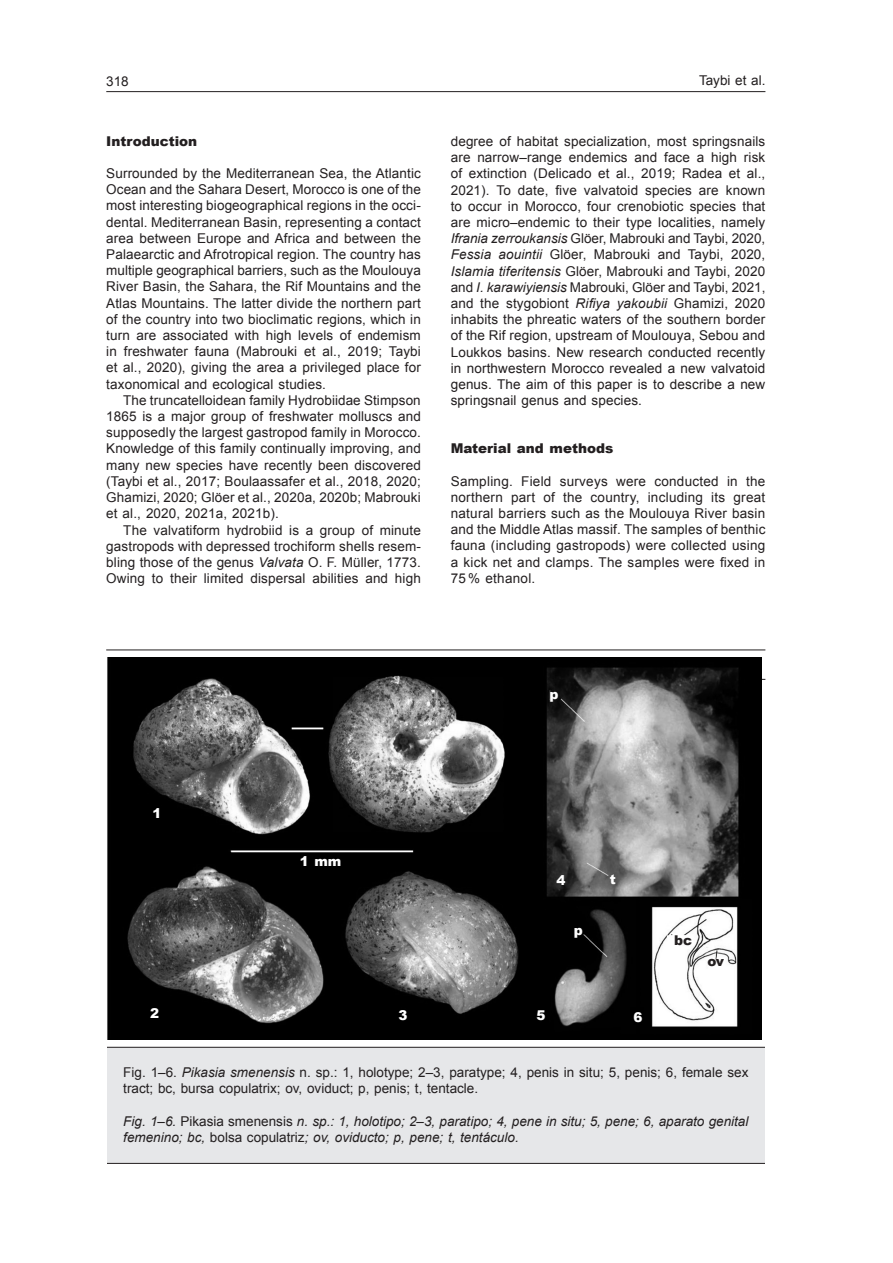
<style>
.page{position:relative;width:893px;height:1263px;background:#fff}
.page>*{position:absolute;margin:0;border:0;box-sizing:border-box;transform-origin:0 0}
.Normal_ult_ang{font:13.5px/16.2px "Arial";letter-spacing:.01em;color:#231f20;text-align:justify}
.Normal_1º_ang{font:13.5px/16.2px "Arial";letter-spacing:.015em;color:#231f20;text-align:justify}
.Normal_ang{font:13.5px/16.2px "Arial";letter-spacing:.005em;color:#231f20;text-align:justify}
.Peu_2_esp{font:italic 13.5px/16.2px "Arial";color:#231f20}
.Peu_1_ang{font:13.5px/16.2px "Arial";color:#231f20}
.Subtítol_1{font:900 13.5px "Arial";color:#231f20}
.Figures-blanc{font:900 13.5px "Arial";color:#fff}
.Figures-blanc-2{font:900 13.5px "Arial";color:#231f20}
.s1{font-style:italic}
.s2{color:#211d1e}
.s3{font-style:normal}
</style>
<div class="page">
<hr style="left:106px;top:91px;width:659px;height:1px;background:#231f20">
<div style="left:81px;top:1047px;width:724px;height:116px;background:#e6e7e9"></div>
<div style="left:80px;top:1047px;width:726px;height:117px;border:1px solid #231f20"></div>
<div style="left:45px;top:1009px;width:61px;height:170px;background:#fff"></div>
<div style="left:765px;top:1023px;width:71px;height:178px;background:#fff"></div>
<hr style="left:106px;top:679px;width:659px;height:1px;background:#231f20">
<img style="left:106px;top:657px;width:656px;height:383px">
<hr style="left:106px;top:649px;width:659px;height:1px;background:#231f20">
<p class="Normal_ult_ang" style="left:106px;top:73px;width:24px">318</p>
<p class="Normal_ult_ang" style="left:699px;top:73px;width:68px">Taybi et al.</p>
<p class="Subtítol_1" style="left:106px;top:131px;width:92px">Introduction</p>
<p class="Normal_1º_ang" style="left:106px;top:165px;width:316px">Surrounded by the Mediterranean Sea, the Atlantic Ocean and the Sahara Desert, Morocco is one of the most interesting biogeographical regions in the occi&shy;dental. Mediterranean Basin, representing a contact area between Europe and Africa and between the Palaearctic and Afrotropical region. The country has multiple geographical barriers, such as the Moulouya River Basin, the Sahara, the Rif Mountains and the Atlas Mountains. The latter divide the northern part of the country into two bioclimatic regions, which in turn are associated with high levels of endemism in freshwater fauna (Mabrouki et al., 2019; Taybi et al., 2020), giving the area a privileged place for taxonomical and ecological studies.</p>
<p class="Normal_ang" style="left:106px;top:392px;width:316px;text-indent:17px">The truncatelloidean family Hydrobiidae Stimpson 1865 is a major group of freshwater molluscs and supposedly the largest gastropod family in Morocco.<br>Knowledge of this family continually improving, and many new species have recently been discovered (Taybi et al., 2017; Boulaassafer et al., 2018, 2020; Ghamizi, 2020; Glöer et al., 2020a, 2020b; Mabrouki et al., 2020, 2021a, 2021b).</p>
<p class="Normal_ult_ang" style="left:106px;top:522px;width:316px;text-indent:17px">The valvatiform hydrobiid is a group of minute gastropods with depressed trochiform shells resem&shy;bling those of the genus <span class="s1">Valvata</span> O. F. Müller, 1773.<br>Owing to their limited dispersal abilities and high</p>
<p class="Normal_ult_ang" style="left:451px;top:133px;width:316px">degree of habitat specialization, most springsnails are narrow–range endemics and face a high risk of extinction (Delicado et al., 2019; Radea et al., 2021). To date, five valvatoid species are known to occur in Morocco, four crenobiotic species that are micro–endemic to their type localities, namely <span class="s1">Ifrania zerroukansis</span> Glöer, Mabrouki and Taybi, 2020, <span class="s1">Fessia aouintii</span> Glöer, Mabrouki and Taybi, 2020, <span class="s1">Islamia tiferitensis</span> Glöer, Mabrouki and Taybi, 2020 and <span class="s1">I. karawiyiensis</span> Mabrouki, Glöer and Taybi, 2021, and the stygobiont <span class="s1">Rifiya yakoubii</span> Ghamizi, 2020 inhabits the phreatic waters of the southern border of the Rif region, upstream of Moulouya, Sebou and Loukkos basins. New <span class="s2">research conducted recently in northwestern Morocco revealed a new valvatoid genus. The aim of this paper is to describe a new springsnail genus and species.</span></p>
<p class="Subtítol_1" style="left:451px;top:439px;width:164px">Material and methods</p>
<p class="Normal_1º_ang" style="left:451px;top:473px;width:316px">Sampling. Field surveys were conducted in the northern part of the country, including its great natural barriers such as the Moulouya River basin and the Middle Atlas massif. The samples of benthic fauna (including gastropods) were collected using a kick net and clamps. The samples were fixed in 75 % ethanol.</p>
<p class="Figures-blanc" style="left:550px;top:685px;width:11px">p</p>
<p class="Figures-blanc" style="left:153px;top:804px;width:11px">1</p>
<p class="Figures-blanc" style="left:300px;top:851px;width:43px">1 mm</p>
<p class="Figures-blanc" style="left:150px;top:1004px;width:11px">2</p>
<p class="Figures-blanc" style="left:399px;top:1005px;width:11px">3</p>
<p class="Figures-blanc" style="left:556px;top:870px;width:11px">4</p>
<p class="Figures-blanc" style="left:574px;top:920px;width:11px">p</p>
<p class="Figures-blanc" style="left:610px;top:869px;width:7px">t</p>
<p class="Figures-blanc" style="left:536px;top:1005px;width:11px">5</p>
<p class="Figures-blanc" style="left:633px;top:1007px;width:11px">6</p>
<p class="Figures-blanc-2" style="left:674px;top:930px;width:20px">bc</p>
<p class="Figures-blanc-2" style="left:707px;top:952px;width:18px">ov</p>
<p class="Peu_1_ang" style="left:123px;top:1064px;width:627px">Fig. 1–6. <span class="s1">Pikasia smenensis</span> n. sp.: 1, holotype; 2–3, paratype; 4, penis in situ; 5, penis; 6, female sex tract; bc, bursa copulatrix; ov, oviduct; p, penis; t, tentacle.</p>
<p class="Peu_2_esp" style="left:123px;top:1113px;width:627px">Fig. 1–6. <span class="s3">Pikasia smenensis</span> n. sp.: 1, holotipo; 2–3, paratipo; 4, pene in situ; 5, pene; 6, aparato genital femenino; bc, <span class="s3">bolsa copulatriz</span>; ov, oviducto; p, pene; t, tentáculo.</p>
</div>
